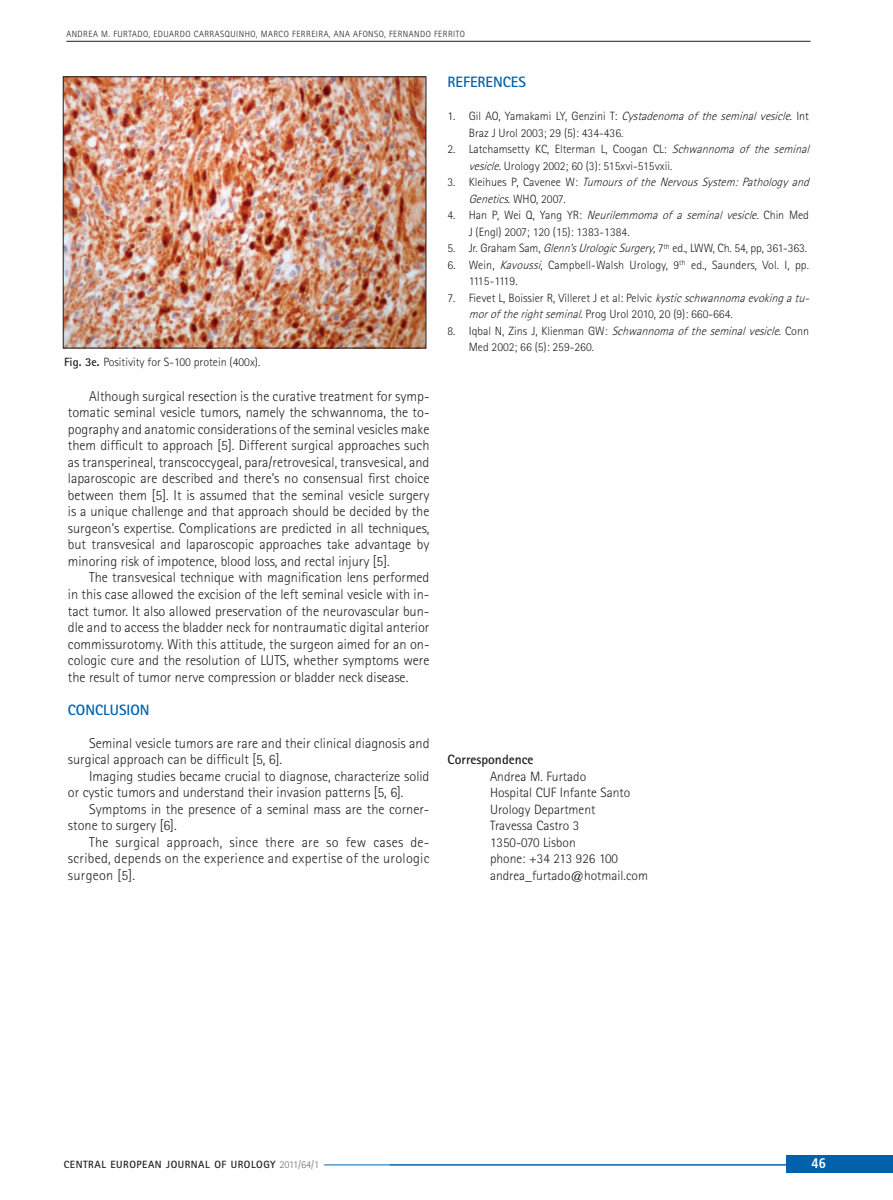
<style>
.page{position:relative;width:893px;height:1200px;background:#fff}
.page>*{position:absolute;margin:0;border:0;box-sizing:border-box;transform-origin:0 0}
.t1{font:700 15px "Rotis Sans Serif Pl";color:#0161aa}
.t2{font:300 14.25px/16.5px "Rotis Sans Serif Pl";color:#231f20;text-align:justify}
.t3{font:300 13.5px/16.5px "Rotis Sans Serif Pl";color:#231f20}
.t4{font:700 13.5px "Rotis Sans Serif Pl";color:#231f20}
.t5{font:700 13.5px "Humnst 777 Cn PL";color:#fff}
.t6{font:300 12px/16.5px "Rotis Sans Serif Pl";color:#231f20}
.t7{font:italic 300 12px "Rotis Sans Serif Pl";color:#231f20}
.t8{font:700 10.5px "Rotis Sans Serif Pl";letter-spacing:.05em;color:#231f20}
.t9{font:300 9px "Rotis Sans Serif Pl";letter-spacing:.05em;color:#231f20}
.s1{font-weight:700}
.s2{font-style:italic}
.s3{font-style:normal}
.s4{font-weight:300;color:#6c6d70}
</style>
<div class="page">
<div style="left:786px;top:1154px;width:107px;height:17px;background:#0161aa"></div>
<hr style="left:324px;top:1164px;width:471px;height:1px;background:#0161aa">
<hr style="left:66px;top:41px;width:745px;height:1px;background:#231f20">
<img style="left:65px;top:79px;width:359px;height:267px">
<p class="t9" style="left:66px;top:29px;width:12px">Andr</p>
<p class="t9" style="left:89px;top:29px;width:35px">ea M. Furtad</p>
<p class="t9" style="left:143px;top:29px;width:17px">o, Eduard</p>
<p class="t9" style="left:185px;top:29px;width:20px">o Carrasquinh</p>
<p class="t9" style="left:251px;top:29px;width:154px">o, Marco Ferr eira, Ana Afonso, Fernand</p>
<p class="t9" style="left:426px;top:29px;width:22px">o Ferrit</p>
<p class="t9" style="left:460px;top:29px;width:7px">o</p>
<p class="t6" style="left:64px;top:353px;width:198px"><span class="s1">FIG. 3E.</span> Positivity for S-100 protein (400x).</p>
<p class="t2" style="left:68px;top:387px;width:363px;text-indent:21px">Although surgical resection is the curative treatment for symp&shy;tomatic seminal vesicle tumors, namely the schwannoma, the to&shy;pography and anatomic considerations of the seminal vesicles make them difficult to approach [5]. Different surgical approaches such as transperineal, transcoccygeal, para/retrovesical, transvesical, and laparoscopic are described and there’s no consensual first choice between them [5]. It is assumed that the seminal vesicle surgery is a unique challenge and that approach should be decided by the surgeon’s expertise. Complications are predicted in all techniques, but transvesical and laparoscopic approaches take advantage by minoring risk of impotence, blood loss, and rectal injury [5].</p>
<p class="t2" style="left:68px;top:569px;width:363px;text-indent:21px">The transvesical technique with magnification lens performed in this case allowed the excision of the left seminal vesicle with in&shy;tact tumor. It also allowed preservation of the neurovascular bun&shy;dle and to access the bladder neck for nontraumatic digital anterior commissurotomy. With this attitude, the surgeon aimed for an on&shy;cologic cure and the resolution of LUTS, whether symptoms were the result of tumor nerve compression or bladder neck disease.</p>
<p class="t1" style="left:68px;top:699px;width:83px">CONCLUSION</p>
<p class="t2" style="left:68px;top:734px;width:363px;text-indent:21px">Seminal vesicle tumors are rare and their clinical diagnosis and surgical approach can be difficult [5, 6].</p>
<p class="t2" style="left:68px;top:767px;width:363px;text-indent:21px">Imaging studies became crucial to diagnose, characterize solid or cystic tumors and understand their invasion patterns [5, 6].</p>
<p class="t2" style="left:68px;top:800px;width:363px;text-indent:21px">Symptoms in the presence of a seminal mass are the corner&shy;stone to surgery [6].</p>
<p class="t2" style="left:68px;top:833px;width:363px;text-indent:21px">The surgical approach, since there are so few cases de&shy;scribed, depends on the experience and expertise of the urologic surgeon [5].</p>
<p class="t1" style="left:447px;top:72px;width:80px">REFERENCES</p>
<p class="t6" style="left:469px;top:108px;width:342px;text-indent:-21px">1 . G i l A O , Ya m a k a m i LY, G e n z i n i T : <span class="s2">Cystadenomaoftheseminalvesicle</span>. I n t<br>Braz J Urol 2003; 29 (5): 434-436.</p>
<p class="t6" style="left:447px;top:141px;width:367px">2. Latchamsetty KC, Elterman L, Coogan CL: <span class="s2">Schwannoma of the seminal</span></p>
<p class="t6" style="left:469px;top:157px;width:205px"><span class="s2">vesicle</span>. Urology 2002; 60 (3): 515xvi-515vxii.</p>
<p class="t7" style="left:447px;top:175px;width:367px"><span class="s3">3 . K l e i h u e s P, C a v e n e e W :</span> Tumours of the Nervous System: Pathology and</p>
<p class="t6" style="left:469px;top:190px;width:99px"><span class="s2">Genetics</span>. W H O , 2 0 0 7 .</p>
<p class="t7" style="left:447px;top:208px;width:363px"><span class="s3">4 . H a n P, W e i Q , Ya n g Y R :</span> Neurilemmoma of a seminal vesicle<span class="s3">. C h i n M e d</span></p>
<p class="t6" style="left:469px;top:223px;width:162px">J (Engl) 2007; 120 (15): 1383-1384.</p>
<p class="t6" style="left:447px;top:240px;width:361px">5. Jr. Graham Sam, <span class="s2">Glenn’sUrologicSurgery</span>, 7<sup>th</sup> ed., LWW, Ch. 54, pp, 361-363.</p>
<p class="t6" style="left:469px;top:256px;width:342px;text-indent:-21px">6. Wein, <span class="s2">Kavoussi</span>, Campbell-Walsh Urology, 9<sup>th</sup> ed., Saunders, Vol. I, pp.<br>1115-1119.</p>
<p class="t6" style="left:447px;top:289px;width:367px">7. Fievet L, Boissier R, Villeret J et al: Pelvic <span class="s2">kysticschwannomaevokingatu-</span></p>
<p class="t6" style="left:469px;top:306px;width:265px"><span class="s2">moroftherightseminal</span>. Prog Urol 2010, 20 (9): 660-664.</p>
<p class="t6" style="left:447px;top:322px;width:363px">8 . I q b a l N , Z i n s J , K l i e n m a n G W : <span class="s2">Schwannomaoftheseminalvesicle</span>. Co n n</p>
<p class="t6" style="left:469px;top:339px;width:127px">Med 2002; 66 (5): 259-260.</p>
<p class="t4" style="left:447px;top:750px;width:87px">CORRESPONDENCE</p>
<p class="t3" style="left:490px;top:767px;width:159px">Andrea M. Furtado<br>Hospital CUF Infante Santo<br>Urology Department<br>Travessa Castro 3<br>1350-070 Lisbon<br>phone: +34 213 926 100 andrea_furtado@hotmail.com</p>
<p class="t8" style="left:64px;top:1157px;width:257px">CENTRAL EUROPEAN JOURNAL OF UROLOGY <span class="s4">2011/64/1</span></p>
<p class="t5" style="left:812px;top:1154px;width:16px">46</p>
</div>
